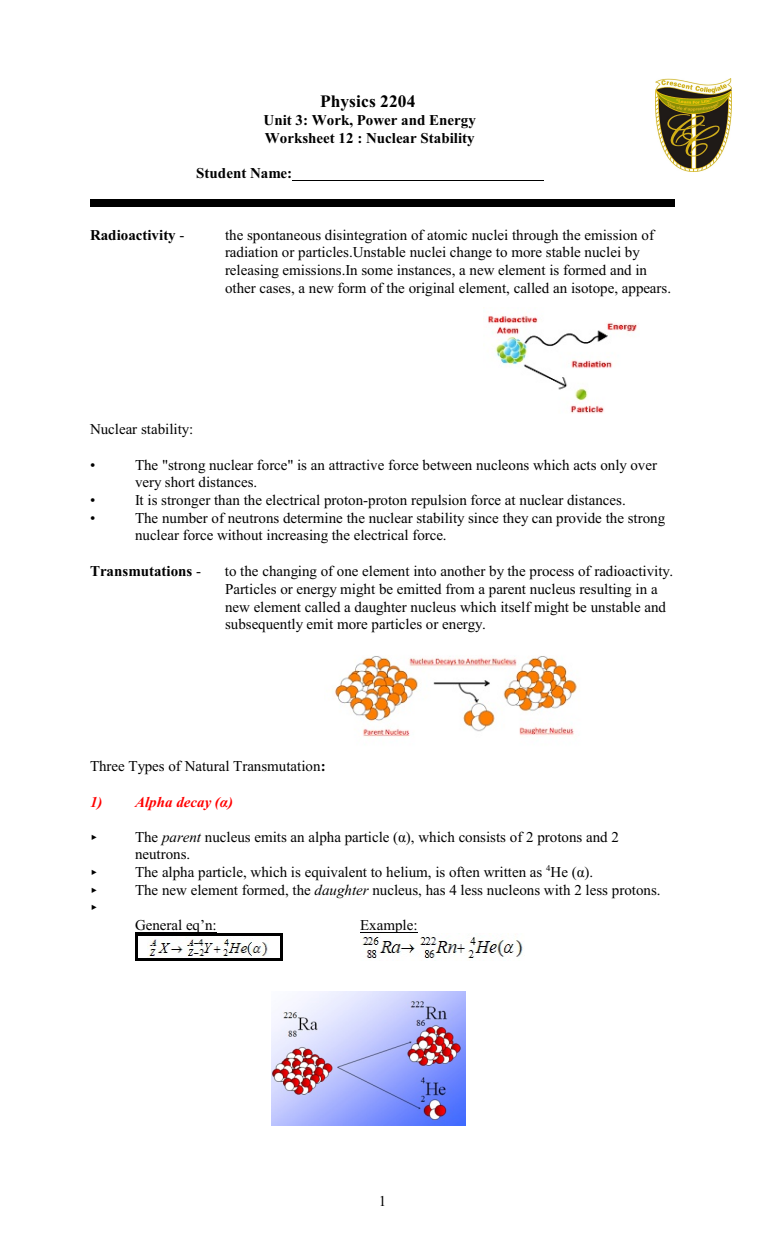
<style>
.page{position:relative;width:765px;height:1260px;background:#fff}
.page>*{position:absolute;margin:0;border:0;box-sizing:border-box;transform-origin:0 0}
.t1{font:700 17.5px "Times New Roman";color:#000}
.t2{font:15px/17.8px "Times New Roman";color:#000}
.t3{font:700 15px/17.8px "Times New Roman";color:#000}
.t4{font:italic 700 15px "Times New Roman";color:#f00}
.t5{font:8.75px "Times New Roman";color:#000}
.s1{font-weight:400}
.s2{font-weight:700}
.s3{font-style:italic}
</style>
<div class="page">
<hr style="left:292px;top:180px;width:251px;height:1px;background:#000">
<hr style="left:135px;top:932px;width:82px;height:1px;background:#000">
<hr style="left:360px;top:932px;width:58px;height:1px;background:#000">
<img style="left:148px;top:937px;width:120px;height:21px">
<hr style="left:135px;top:934px;width:2px;height:26px;background:#000">
<hr style="left:281px;top:934px;width:2px;height:26px;background:#000">
<hr style="left:135px;top:934px;width:148px;height:2px;background:#000">
<hr style="left:135px;top:958px;width:148px;height:3px;background:#000">
<img style="left:361px;top:937px;width:162px;height:22px">
<hr style="left:90px;top:199px;width:585px;height:1px;background:#000">
<div style="left:90px;top:201px;width:585px;height:6px;background:#000"></div>
<img style="left:655px;top:79px;width:76px;height:92px">
<img style="left:483px;top:315px;width:154px;height:99px">
<img style="left:334px;top:656px;width:243px;height:81px">
<img style="left:271px;top:992px;width:194px;height:134px">
<p class="t1" style="left:320px;top:95px;width:97px">Physics 2204</p>
<p class="t3" style="left:264px;top:113px;width:214px">Unit 3: Work, Power and Energy<br>Worksheet 12 : Nuclear Stability</p>
<p class="t3" style="left:196px;top:166px;width:98px">Student Name:</p>
<p class="t3" style="left:90px;top:227px;width:96px">Radioactivity <span class="s1">-</span></p>
<p class="t2" style="left:225px;top:227px;width:448px">the spontaneous disintegration of atomic nuclei through the emission of radiation or particles.Unstable nuclei change to more stable nuclei by releasing emissions.In some instances, a new element is formed and in other cases, a new form of the original element, called an isotope, appears.</p>
<p class="t2" style="left:90px;top:422px;width:105px">Nuclear stability:</p>
<p class="t2" style="left:90px;top:457px;width:7px">•</p>
<p class="t2" style="left:135px;top:457px;width:524px">The "strong nuclear force" is an attractive force between nucleons which acts only over very short distances.</p>
<p class="t2" style="left:90px;top:493px;width:7px">•</p>
<p class="t2" style="left:135px;top:493px;width:492px">It is stronger than the electrical proton-proton repulsion force at nuclear distances.</p>
<p class="t2" style="left:90px;top:510px;width:7px">•</p>
<p class="t2" style="left:135px;top:510px;width:532px">The number of neutrons determine the nuclear stability since they can provide the strong nuclear force without increasing the electrical force.</p>
<p class="t3" style="left:90px;top:564px;width:113px">Transmutations <span class="s1">-</span></p>
<p class="t2" style="left:225px;top:564px;width:450px">to the changing of one element into another by the process of radioactivity.<br>Particles or energy might be emitted from a parent nucleus resulting in a new element called a daughter nucleus which itself might be unstable and subsequently emit more particles or energy.</p>
<p class="t2" style="left:90px;top:759px;width:237px">Three Types of Natural Transmutation<span class="s2">:</span></p>
<p class="t4" style="left:90px;top:796px;width:145px">1) Alpha decay (á)</p>
<p class="t2" style="left:135px;top:829px;width:486px">The <span class="s3">parent</span> nucleus emits an alpha particle (á), which consists of 2 protons and 2 neutrons.<br>The alpha particle, which is equivalent to helium, is often written as He (á).</p>
<p class="t5" style="left:546px;top:865px;width:6px">4</p>
<p class="t2" style="left:135px;top:882px;width:527px">The new element formed, the <span class="s3">daughter</span> nucleus, has 4 less nucleons with 2 less protons.</p>
<p class="t2" style="left:135px;top:918px;width:83px">General eq’n:</p>
<p class="t2" style="left:360px;top:918px;width:59px">Example:</p>
<p class="t2" style="left:379px;top:1193px;width:9px">1</p>
</div>
